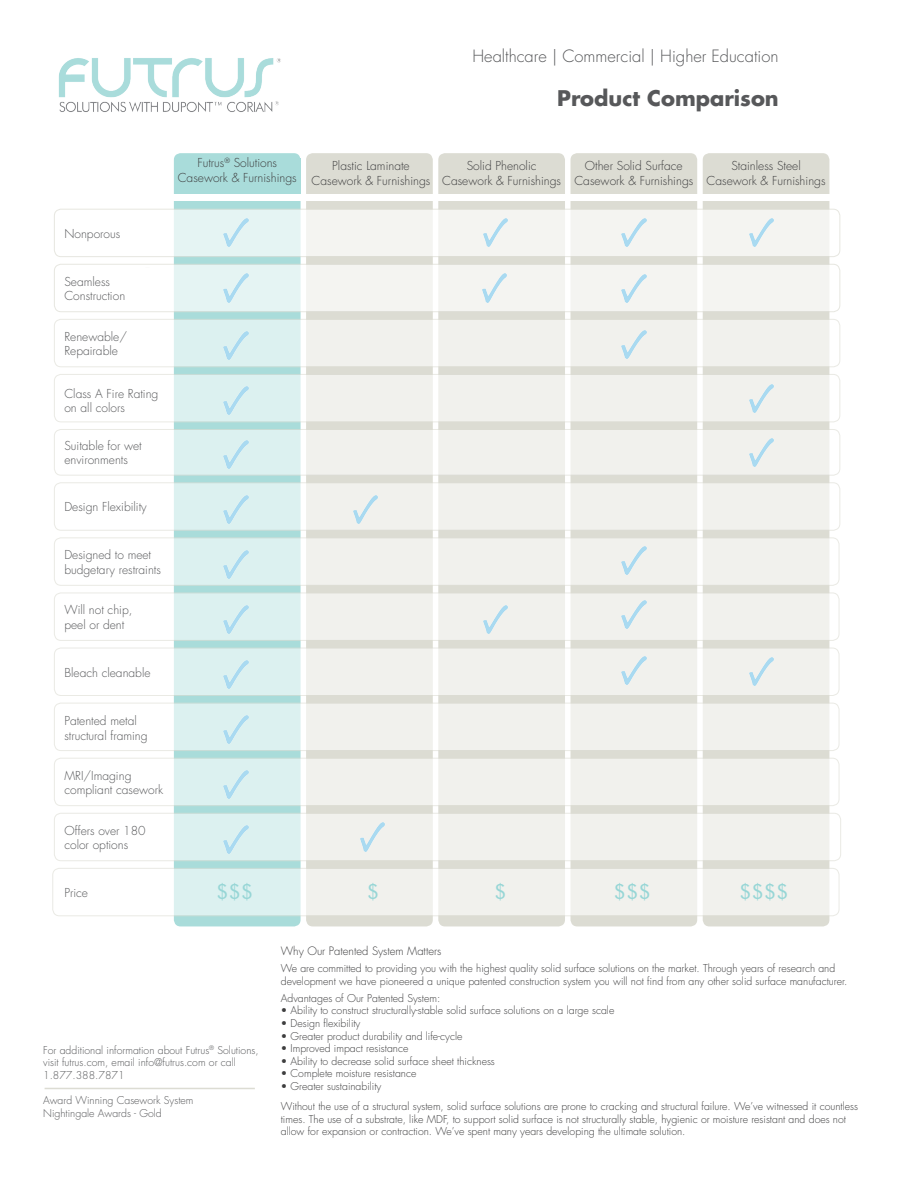
<style>
.page{position:relative;width:918px;height:1188px;background:#fff}
.page>*{position:absolute;margin:0;border:0;box-sizing:border-box;transform-origin:0 0}
.t1{font:700 21px "Futura LT";color:#57585a}
.t2{font:21px "Futura BT";color:#97d6d6}
.t3{font:300 16.5px "Futura LT";color:#57585a}
.t4{font:300 12px/14.4px "Futura LT";color:#57585a}
.t5{font:300 12px/14.4px "Futura LT";color:#3e3e3f;text-align:center}
.t6{font:300 11.25px "Futura LT";color:#3e3e3f}
.t7{font:300 10.5px/12.6px "Futura LT";color:#3e3e3f}
.t8{font:300 10.5px/12.6px "Futura LT";color:#57585a}
</style>
<div class="page">
<hr style="left:45px;top:1088px;width:210px;height:1px;background:#dcdcd3">
<div style="left:306px;top:153px;width:127px;height:773px;background:#dcdcd3;border-radius:7px"></div>
<div style="left:174px;top:153px;width:127px;height:773px;background:#a9dcda;border-radius:7px"></div>
<div style="left:438px;top:153px;width:127px;height:773px;background:#dcdcd3;border-radius:7px"></div>
<div style="left:571px;top:153px;width:126px;height:773px;background:#dcdcd3;border-radius:7px"></div>
<div style="left:703px;top:153px;width:126px;height:773px;background:#dcdcd3;border-radius:7px"></div>
<div style="left:164px;top:194px;width:675px;height:7px;background:#fff"></div>
<svg style="left:54px;top:209px;width:786px;height:48px;fill:#f4f4f1"></svg>
<div style="left:54px;top:209px;width:786px;height:48px;border:1px solid #dcdcd3;border-radius:7px"></div>
<svg style="left:54px;top:264px;width:786px;height:48px;fill:#f4f4f1"></svg>
<div style="left:54px;top:264px;width:786px;height:48px;border:1px solid #dcdcd3;border-radius:7px"></div>
<svg style="left:54px;top:319px;width:786px;height:48px;fill:#f1f1ed"></svg>
<div style="left:54px;top:319px;width:786px;height:48px;border:1px solid #dcdcd3;border-radius:7px"></div>
<svg style="left:54px;top:374px;width:786px;height:48px;fill:#f1f1ed"></svg>
<div style="left:54px;top:374px;width:786px;height:48px;border:1px solid #dcdcd3;border-radius:7px"></div>
<svg style="left:54px;top:429px;width:786px;height:46px;fill:#f1f1ed"></svg>
<div style="left:54px;top:429px;width:786px;height:47px;border:1px solid #dcdcd3;border-radius:7px"></div>
<svg style="left:54px;top:483px;width:786px;height:47px;fill:#f1f1ed"></svg>
<div style="left:54px;top:482px;width:786px;height:49px;border:1px solid #dcdcd3;border-radius:7px"></div>
<svg style="left:54px;top:593px;width:785px;height:47px;fill:#f1f1ed"></svg>
<div style="left:54px;top:593px;width:785px;height:48px;border:1px solid #dcdcd3;border-radius:7px"></div>
<svg style="left:54px;top:648px;width:785px;height:48px;fill:#f1f1ed"></svg>
<div style="left:54px;top:648px;width:785px;height:48px;border:1px solid #dcdcd3;border-radius:7px"></div>
<svg style="left:54px;top:703px;width:785px;height:48px;fill:#f1f1ed"></svg>
<div style="left:54px;top:703px;width:785px;height:48px;border:1px solid #dcdcd3;border-radius:7px"></div>
<svg style="left:54px;top:758px;width:785px;height:48px;fill:#f1f1ed"></svg>
<div style="left:54px;top:758px;width:785px;height:48px;border:1px solid #dcdcd3;border-radius:7px"></div>
<svg style="left:54px;top:813px;width:787px;height:48px;fill:#f1f1ed"></svg>
<div style="left:54px;top:813px;width:787px;height:48px;border:1px solid #dcdcd3;border-radius:7px"></div>
<img style="left:222px;top:219px;width:28px;height:28px">
<svg style="left:54px;top:538px;width:785px;height:47px;fill:#f1f1ed"></svg>
<div style="left:54px;top:537px;width:785px;height:49px;border:1px solid #dcdcd3;border-radius:7px"></div>
<img style="left:222px;top:274px;width:28px;height:28px">
<img style="left:222px;top:332px;width:28px;height:28px">
<img style="left:222px;top:387px;width:28px;height:28px">
<img style="left:222px;top:441px;width:28px;height:28px">
<img style="left:222px;top:495px;width:28px;height:28px">
<img style="left:222px;top:550px;width:28px;height:28px">
<img style="left:222px;top:605px;width:28px;height:28px">
<img style="left:222px;top:660px;width:28px;height:28px">
<img style="left:222px;top:715px;width:28px;height:28px">
<img style="left:222px;top:770px;width:28px;height:28px">
<img style="left:222px;top:825px;width:28px;height:29px">
<img style="left:352px;top:495px;width:28px;height:28px">
<img style="left:359px;top:823px;width:28px;height:28px">
<img style="left:481px;top:219px;width:28px;height:28px">
<img style="left:481px;top:274px;width:28px;height:28px">
<img style="left:481px;top:605px;width:28px;height:28px">
<img style="left:620px;top:218px;width:28px;height:28px">
<img style="left:620px;top:274px;width:28px;height:28px">
<img style="left:620px;top:330px;width:28px;height:29px">
<img style="left:620px;top:546px;width:28px;height:29px">
<img style="left:620px;top:600px;width:28px;height:29px">
<img style="left:747px;top:219px;width:28px;height:28px">
<img style="left:747px;top:384px;width:28px;height:28px">
<img style="left:747px;top:438px;width:28px;height:28px">
<img style="left:747px;top:658px;width:28px;height:28px">
<svg style="left:53px;top:868px;width:786px;height:48px;fill:#f1f1ed"></svg>
<div style="left:52px;top:868px;width:787px;height:48px;border:1px solid #dcdcd3;border-radius:7px"></div>
<img style="left:58px;top:58px;width:223px;height:54px">
<img style="left:620px;top:657px;width:28px;height:28px">
<h2 class="t3" style="left:472px;top:46px;width:307px">Healthcare | Commercial | Higher Education</h2>
<h1 class="t1" style="left:557px;top:85px;width:223px">Product Comparison</h1>
<p class="t5" style="left:178px;top:156px;width:120px">Futrus<sup>®</sup> Solutions<br>Casework &amp; Furnishings</p>
<p class="t5" style="left:442px;top:159px;width:120px">Solid Phenolic<br>Casework &amp; Furnishings</p>
<p class="t5" style="left:574px;top:159px;width:120px">Other Solid Surface<br>Casework &amp; Furnishings</p>
<p class="t5" style="left:707px;top:159px;width:120px">Stainless Steel<br>Casework &amp; Furnishings</p>
<p class="t5" style="left:312px;top:159px;width:120px">Plastic Laminate<br>Casework &amp; Furnishings</p>
<p class="t4" style="left:64px;top:227px;width:57px">Nonporous</p>
<p class="t4" style="left:64px;top:274px;width:62px">Seamless<br>Construction</p>
<p class="t4" style="left:64px;top:330px;width:64px">Renewable/<br>Repairable</p>
<p class="t4" style="left:64px;top:387px;width:95px">Class A Fire Rating on all colors</p>
<p class="t4" style="left:64px;top:439px;width:79px">Suitable for wet environments</p>
<p class="t4" style="left:64px;top:500px;width:84px">Design Flexibility</p>
<p class="t4" style="left:64px;top:548px;width:98px">Designed to meet budgetary restraints</p>
<p class="t4" style="left:64px;top:603px;width:70px">Will not chip, peel or dent</p>
<p class="t4" style="left:64px;top:666px;width:88px">Bleach cleanable</p>
<p class="t4" style="left:64px;top:714px;width:85px">Patented metal structural framing</p>
<p class="t4" style="left:64px;top:768px;width:100px">MRI/Imaging compliant casework</p>
<p class="t4" style="left:64px;top:823px;width:83px">Offers over 180 color options</p>
<p class="t4" style="left:64px;top:886px;width:25px">Price</p>
<h1 class="t2" style="left:217px;top:879px;width:39px">$$$</h1>
<h1 class="t2" style="left:367px;top:879px;width:14px">$</h1>
<h1 class="t2" style="left:495px;top:879px;width:14px">$</h1>
<h1 class="t2" style="left:614px;top:879px;width:39px">$$$</h1>
<h1 class="t2" style="left:739px;top:879px;width:51px">$$$$</h1>
<p class="t8" style="left:43px;top:1044px;width:217px">For additional information about Futrus<sup>®</sup> Solutions, visit futrus.com, email info@futrus.com or call<br>1.877.388.7871</p>
<p class="t8" style="left:43px;top:1094px;width:152px">Award Winning Casework System<br>Nightingale Awards - Gold</p>
<p class="t6" style="left:281px;top:944px;width:162px">Why Our Patented System Matters</p>
<p class="t7" style="left:281px;top:962px;width:568px">We are committed to providing you with the highest quality solid surface solutions on the market. Through years of research and development we have pioneered a unique patented construction system you will not find from any other solid surface manufacturer.</p>
<p class="t7" style="left:281px;top:992px;width:161px">Advantages of Our Patented System:</p>
<p class="t7" style="left:281px;top:1005px;width:335px">• Ability to construct structurally-stable solid surface solutions on a large scale</p>
<p class="t7" style="left:281px;top:1017px;width:81px">• Design flexibility</p>
<p class="t7" style="left:281px;top:1030px;width:183px">• Greater product durability and life-cycle</p>
<p class="t7" style="left:281px;top:1042px;width:129px">• Improved impact resistance</p>
<p class="t7" style="left:281px;top:1055px;width:216px">• Ability to decrease solid surface sheet thickness</p>
<p class="t7" style="left:281px;top:1068px;width:137px">• Complete moisture resistance</p>
<p class="t7" style="left:281px;top:1077px;width:579px;line-height:20.1px">• Greater sustainability<br>Without the use of a structural system, solid surface solutions are prone to cracking and structural failure. We’ve witnessed it countless</p>
<p class="t7" style="left:281px;top:1113px;width:567px">times. The use of a substrate, like MDF, to support solid surface is not structurally stable, hygienic or moisture resistant and does not allow for expansion or contraction. We’ve spent many years developing the ultimate solution.</p>
</div>
